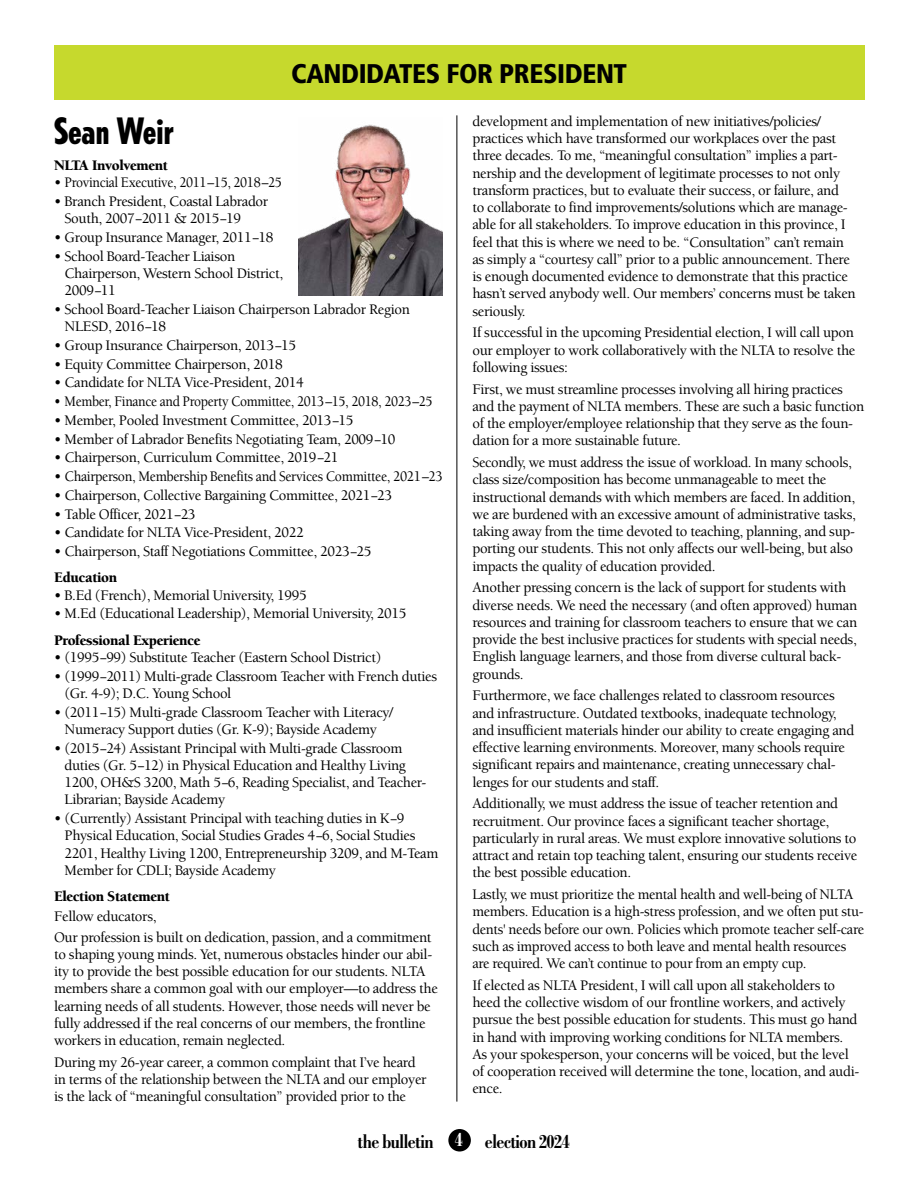
<style>
.page{position:relative;width:918px;height:1188px;background:#fff}
.page>*{position:absolute;margin:0;border:0;box-sizing:border-box;transform-origin:0 0}
.t1{font:800 condensed 36px "Tempo Std";letter-spacing:-.01em;color:#000}
.t2{font:900 condensed 27px "Frutiger LT Std";letter-spacing:-.015em;color:#000}
.t3{font:700 condensed 21px "Bodoni Std";letter-spacing:-.03em;color:#000}
.t4{font:500 15px/17.2px "Berkeley Std";letter-spacing:-.025em;color:#000}
.t5{font:500 15px/17.2px "Berkeley Std";letter-spacing:-.025em;color:#000;scale:.96 1}
.t6{font:900 15px "Berkeley Std";letter-spacing:-.025em;color:#000}
.t7{font:500 15px "Berkeley Std";letter-spacing:-.025em;color:#000;scale:.9 1}
.s1{color:#fff}
</style>
<div class="page">
<div style="left:448px;top:1129px;width:23px;height:23px;background:#000;border-radius:50%"></div>
<hr style="left:457px;top:115px;width:1px;height:987px;background:#000">
<img style="left:298px;top:124px;width:145px;height:172px">
<div style="left:54px;top:45px;width:810px;height:55px;background:#c6d92d"></div>
<h2 class="t2" style="left:291px;top:57px;width:337px">CANDIDATES FOR PRESIDENT</h2>
<h1 class="t1" style="left:54px;top:108px;width:121px">Sean Weir</h1>
<p class="t6" style="left:54px;top:157px;width:116px">NLTA Involvement</p>
<p class="t4" style="left:54px;top:174px;width:229px">• Provincial Executive, 2011–15, 2018–25</p>
<p class="t4" style="left:65px;top:193px;width:205px;text-indent:-10px">• Branch President, Coastal Labrador<br>South, 2007–2011 &amp; 2015–19</p>
<p class="t4" style="left:54px;top:229px;width:221px">• Group Insurance Manager, 2011–18</p>
<p class="t4" style="left:65px;top:248px;width:220px;text-indent:-10px">• School Board-Teacher Liaison<br>Chairperson, Western School District,<br>2009–11</p>
<p class="t4" style="left:65px;top:301px;width:347px;text-indent:-10px">• School Board-Teacher Liaison Chairperson Labrador Region<br>NLESD, 2016–18</p>
<p class="t4" style="left:54px;top:337px;width:243px">• Group Insurance Chairperson, 2013–15</p>
<p class="t4" style="left:54px;top:356px;width:230px">• Equity Committee Chairperson, 2018</p>
<p class="t4" style="left:54px;top:374px;width:251px">• Candidate for NLTA Vice-President, 2014</p>
<p class="t7" style="left:54px;top:394px;width:422px">• Member, Finance and Property Committee, 2013–15, 2018, 2023–25</p>
<p class="t4" style="left:54px;top:412px;width:301px">• Member, Pooled Investment Committee, 2013–15</p>
<p class="t4" style="left:54px;top:431px;width:343px">• Member of Labrador Benefits Negotiating Team, 2009–10</p>
<p class="t4" style="left:54px;top:449px;width:286px">• Chairperson, Curriculum Committee, 2019–21</p>
<p class="t4" style="left:54px;top:468px;width:390px">• Chairperson, Membership Benefits and Services Committee, 2021–23</p>
<p class="t4" style="left:54px;top:487px;width:340px">• Chairperson, Collective Bargaining Committee, 2021–23</p>
<p class="t4" style="left:54px;top:506px;width:143px">• Table Officer, 2021–23</p>
<p class="t4" style="left:54px;top:524px;width:251px">• Candidate for NLTA Vice-President, 2022</p>
<p class="t4" style="left:54px;top:543px;width:319px">• Chairperson, Staff Negotiations Committee, 2023–25</p>
<p class="t6" style="left:54px;top:570px;width:65px">Education</p>
<p class="t4" style="left:54px;top:587px;width:254px">• B.Ed (French), Memorial University, 1995</p>
<p class="t4" style="left:54px;top:605px;width:354px">• M.Ed (Educational Leadership), Memorial University, 2015</p>
<p class="t6" style="left:54px;top:632px;width:148px">Professional Experience</p>
<p class="t4" style="left:54px;top:649px;width:329px">• (1995–99) Substitute Teacher (Eastern School District)</p>
<p class="t4" style="left:65px;top:668px;width:374px;text-indent:-10px">• (1999–2011) Multi-grade Classroom Teacher with French duties (Gr. 4-9); D.C. Young School</p>
<p class="t4" style="left:54px;top:704px;width:341px;text-align:center">• (2011–15) Multi-grade Classroom Teacher with Literacy/<br>Numeracy Support duties (Gr. K-9); Bayside Academy</p>
<p class="t4" style="left:65px;top:740px;width:363px;text-indent:-10px">• (2015–24) Assistant Principal with Multi-grade Classroom duties (Gr. 5–12) in Physical Education and Healthy Living 1200, OH&amp;S 3200, Math 5–6, Reading Specialist, and Teacher-Librarian; Bayside Academy</p>
<p class="t4" style="left:65px;top:810px;width:375px;text-indent:-11px">• (Currently) Assistant Principal with teaching duties in K–9<br>Physical Education, Social Studies Grades 4–6, Social Studies 2201, Healthy Living 1200, Entrepreneurship 3209, and M-Team Member for CDLI; Bayside Academy</p>
<p class="t6" style="left:54px;top:889px;width:117px">Election Statement</p>
<p class="t4" style="left:54px;top:907px;width:379px;line-height:20.2px">Fellow educators,<br>Our profession is built on dedication, passion, and a commitment</p>
<p class="t4" style="left:54px;top:946px;width:385px">to shaping young minds. Yet, numerous obstacles hinder our abil&shy;ity to provide the best possible education for our students. NLTA members share a common goal with our employer—to address the learning needs of all students. However, those needs will never be fully addressed if the real concerns of our members, the frontline workers in education, remain neglected.</p>
<p class="t4" style="left:54px;top:1054px;width:374px">During my 26-year career, a common complaint that I’ve heard in terms of the relationship between the NLTA and our employer is the lack of “meaningful consultation” provided prior to the</p>
<p class="t4" style="left:472px;top:113px;width:385px">development and implementation of new initiatives/policies/ practices which have transformed our workplaces over the past three decades. To me, “meaningful consultation” implies a part&shy;nership and the development of legitimate processes to not only transform practices, but to evaluate their success, or failure, and<br>to collaborate to find improvements/solutions which are manage&shy;able for all stakeholders. To improve education in this province, I feel that this is where we need to be. “Consultation” can’t remain as simply a “courtesy call” prior to a public announcement. There is enough documented evidence to demonstrate that this practice hasn’t served anybody well. Our members’ concerns must be taken seriously.</p>
<p class="t4" style="left:472px;top:324px;width:384px;text-align:justify">If successful in the upcoming Presidential election, I will call upon our employer to work collaboratively with the NLTA to resolve the following issues:</p>
<p class="t4" style="left:472px;top:381px;width:393px">First, we must streamline processes involving all hiring practices and the payment of NLTA members. These are such a basic function of the employer/employee relationship that they serve as the foun&shy;dation for a more sustainable future.</p>
<p class="t4" style="left:472px;top:454px;width:385px">Secondly, we must address the issue of workload. In many schools, class size/composition has become unmanageable to meet the instructional demands with which members are faced. In addition, we are burdened with an excessive amount of administrative tasks, taking away from the time devoted to teaching, planning, and sup&shy;porting our students. This not only affects our well-being, but also impacts the quality of education provided.</p>
<p class="t4" style="left:472px;top:579px;width:386px">Another pressing concern is the lack of support for students with diverse needs. We need the necessary (and often approved) human resources and training for classroom teachers to ensure that we can provide the best inclusive practices for students with special needs, English language learners, and those from diverse cultural back&shy;grounds.</p>
<p class="t4" style="left:472px;top:687px;width:383px">Furthermore, we face challenges related to classroom resources and infrastructure. Outdated textbooks, inadequate technology, and insufficient materials hinder our ability to create engaging and effective learning environments. Moreover, many schools require significant repairs and maintenance, creating unnecessary chal&shy;lenges for our students and staff.</p>
<p class="t4" style="left:472px;top:795px;width:386px">Additionally, we must address the issue of teacher retention and recruitment. Our province faces a significant teacher shortage, particularly in rural areas. We must explore innovative solutions to attract and retain top teaching talent, ensuring our students receive the best possible education.</p>
<p class="t5" style="left:472px;top:886px;width:409px">Lastly, we must prioritize the mental health and well-being of NLTA members. Education is a high-stress profession, and we often put stu&shy;dents' needs before our own. Policies which promote teacher self-care such as improved access to both leave and mental health resources are required. We can’t continue to pour from an empty cup.</p>
<p class="t4" style="left:472px;top:977px;width:388px">If elected as NLTA President, I will call upon all stakeholders to heed the collective wisdom of our frontline workers, and actively pursue the best possible education for students. This must go hand in hand with improving working conditions for NLTA members.<br>As your spokesperson, your concerns will be voiced, but the level of cooperation received will determine the tone, location, and audi&shy;ence.</p>
<h3 class="t3" style="left:358px;top:1130px;width:214px">the bulletin <span class="s1">4</span> election 2024</h3>
</div>
